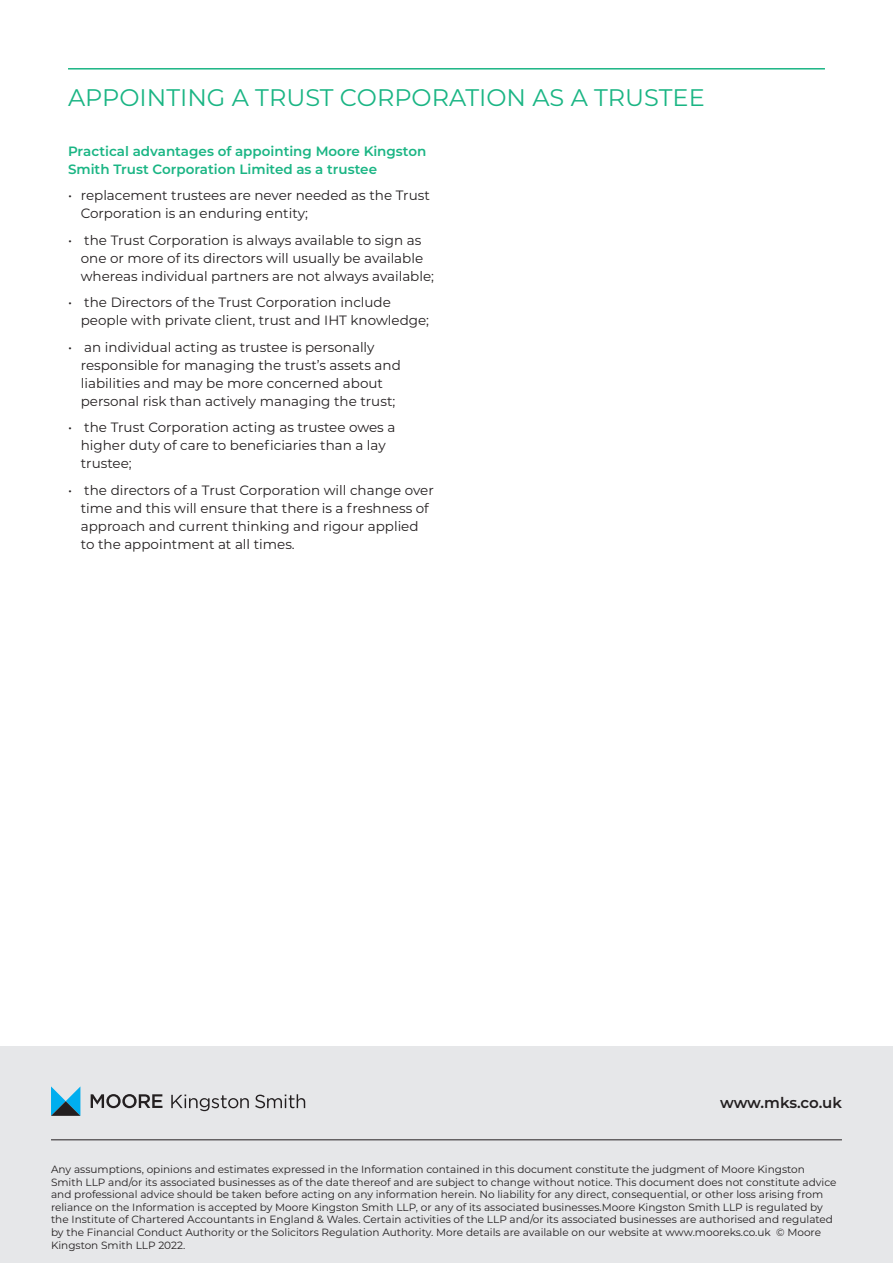
<style>
.page{position:relative;width:893px;height:1263px;background:#fff}
.page>*{position:absolute;margin:0;border:0;box-sizing:border-box;transform-origin:0 0}
.Personality_name{font:24px "Montserrat";color:#1ab584}
.t1{font:600 15px "Montserrat";letter-spacing:-.01em;color:#231f20}
.t2{font:13.5px/18px "Montserrat";color:#231f20}
.Body{font:600 13.5px/18px "Montserrat";color:#1ab584}
.Body-2{font:10.5px/12.6px "Montserrat";color:#231f20}
</style>
<div class="page">
<hr style="left:68px;top:68px;width:757px;height:2px;background:#1ab584">
<div style="left:0;top:1046px;width:893px;height:217px;background:#e6e7e9"></div>
<hr style="left:51px;top:1139px;width:791px;height:1px;background:#231f20">
<svg style="left:171px;top:1094px;width:78px;height:17px"></svg>
<svg style="left:255px;top:1094px;width:50px;height:14px"></svg>
<svg style="left:51px;top:1086px;width:29px;height:30px"></svg>
<svg style="left:91px;top:1094px;width:71px;height:14px"></svg>
<p class="Personality_name" style="left:68px;top:80px;width:638px">APPOINTING A TRUST CORPORATION AS A TRUSTEE</p>
<p class="Body" style="left:68px;top:141px;width:360px">Practical advantages of appointing Moore Kingston<br>Smith Trust Corporation Limited as a trustee</p>
<p class="t2" style="left:81px;top:186px;width:351px;text-indent:-13px">• replacement trustees are never needed as the Trust<br>Corporation is an enduring entity;</p>
<p class="t2" style="left:81px;top:230px;width:355px;text-indent:-13px">• the Trust Corporation is always available to sign as one or more of its directors will usually be available whereas individual partners are not always available;</p>
<p class="t2" style="left:81px;top:293px;width:350px;text-indent:-13px">• the Directors of the Trust Corporation include people with private client, trust and IHT knowledge;</p>
<p class="t2" style="left:81px;top:337px;width:322px;text-indent:-13px">• an individual acting as trustee is personally responsible for managing the trust’s assets and liabilities and may be more concerned about personal risk than actively managing the trust;</p>
<p class="t2" style="left:81px;top:418px;width:316px;text-indent:-13px">• the Trust Corporation acting as trustee owes a higher duty of care to beneficiaries than a lay trustee;</p>
<p class="t2" style="left:81px;top:480px;width:354px;text-indent:-13px">• the directors of a Trust Corporation will change over time and this will ensure that there is a freshness of approach and current thinking and rigour applied to the appointment at all times.</p>
<h3 class="t1" style="left:720px;top:1092px;width:123px">www.mks.co.uk</h3>
<p class="Body-2" style="left:51px;top:1162px;width:787px">Any assumptions, opinions and estimates expressed in the Information contained in this document constitute the judgment of Moore Kingston Smith LLP and/or its associated businesses as of the date thereof and are subject to change without notice. This document does not constitute advice and professional advice should be taken before acting on any information herein. No liability for any direct, consequential, or other loss arising from reliance on the Information is accepted by Moore Kingston Smith LLP, or any of its associated businesses.Moore Kingston Smith LLP is regulated by the Institute of Chartered Accountants in England &amp; Wales. Certain activities of the LLP and/or its associated businesses are authorised and regulated by the Financial Conduct Authority or the Solicitors Regulation Authority. More details are available on our website at www.mooreks.co.uk © Moore Kingston Smith LLP 2022.</p>
</div>
